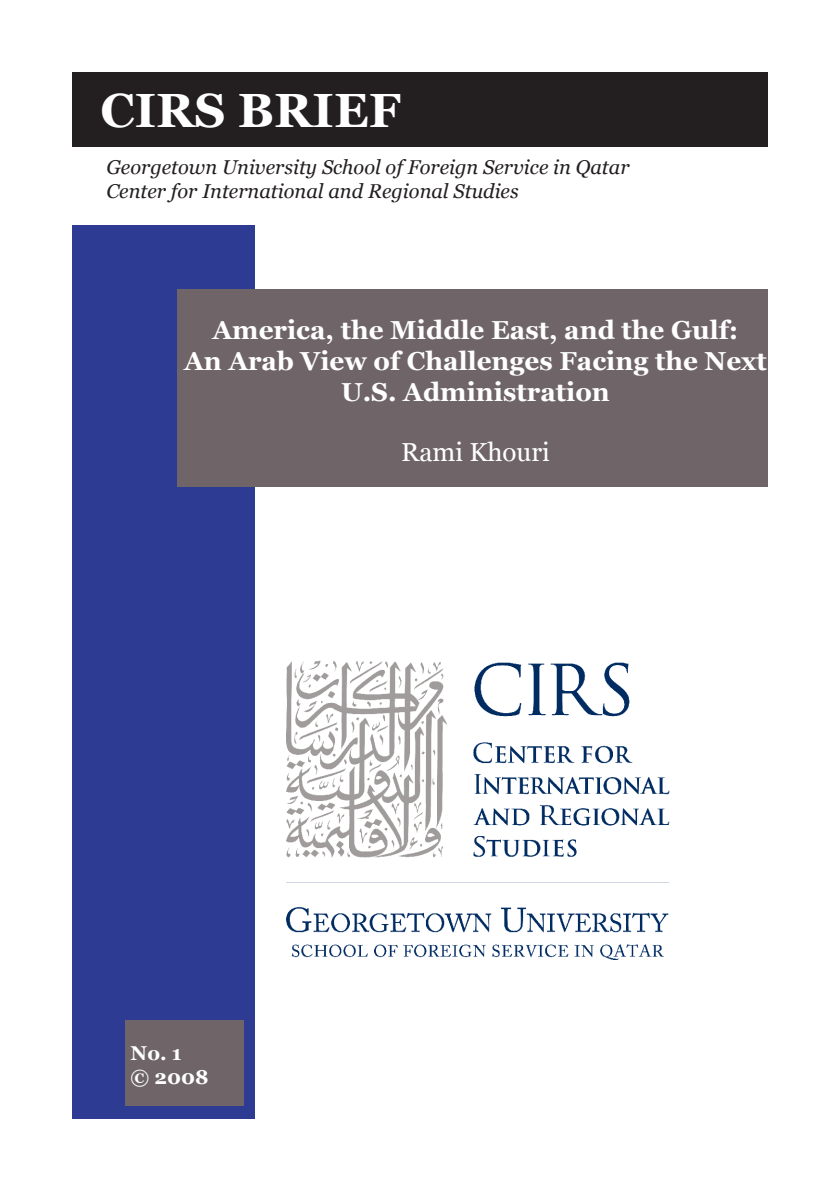
<style>
.page{position:relative;width:840px;height:1191px;background:#fff}
.page>*{position:absolute;margin:0;border:0;box-sizing:border-box;transform-origin:0 0}
.t1{font:700 48px "Georgia";color:#fff}
.t2{font:700 26px/31.2px "Georgia";color:#fff;text-align:center}
.t3{font:26px "Georgia";color:#fff}
.t4{font:italic 20px/24px "Georgia";color:#231f20}
.t5{font:700 20px/24px "Georgia";color:#fff}
</style>
<div class="page">
<div style="left:72px;top:72px;width:695px;height:74px;background:#231f20"></div>
<div style="left:72px;top:225px;width:182px;height:894px;background:#2e3b92"></div>
<div style="left:125px;top:1020px;width:118px;height:86px;background:#6f6569"></div>
<div style="left:177px;top:289px;width:590px;height:197px;background:#6f6569"></div>
<img style="left:286px;top:660px;width:384px;height:300px">
<h1 class="t1" style="left:100px;top:83px;width:302px">CIRS BRIEF</h1>
<p class="t4" style="left:106px;top:155px;width:524px">Georgetown University School of Foreign Service in Qatar<br>Center for International and Regional Studies</p>
<h2 class="t2" style="left:184px;top:314px;width:584px">America, the Middle East, and the Gulf:<br>An Arab View of Challenges Facing the Next<br>U.S. Administration</h2>
<h2 class="t3" style="left:401px;top:437px;width:150px">Rami Khouri</h2>
<p class="t5" style="left:130px;top:1041px;width:79px">No. 1<br>© 2008</p>
</div>
